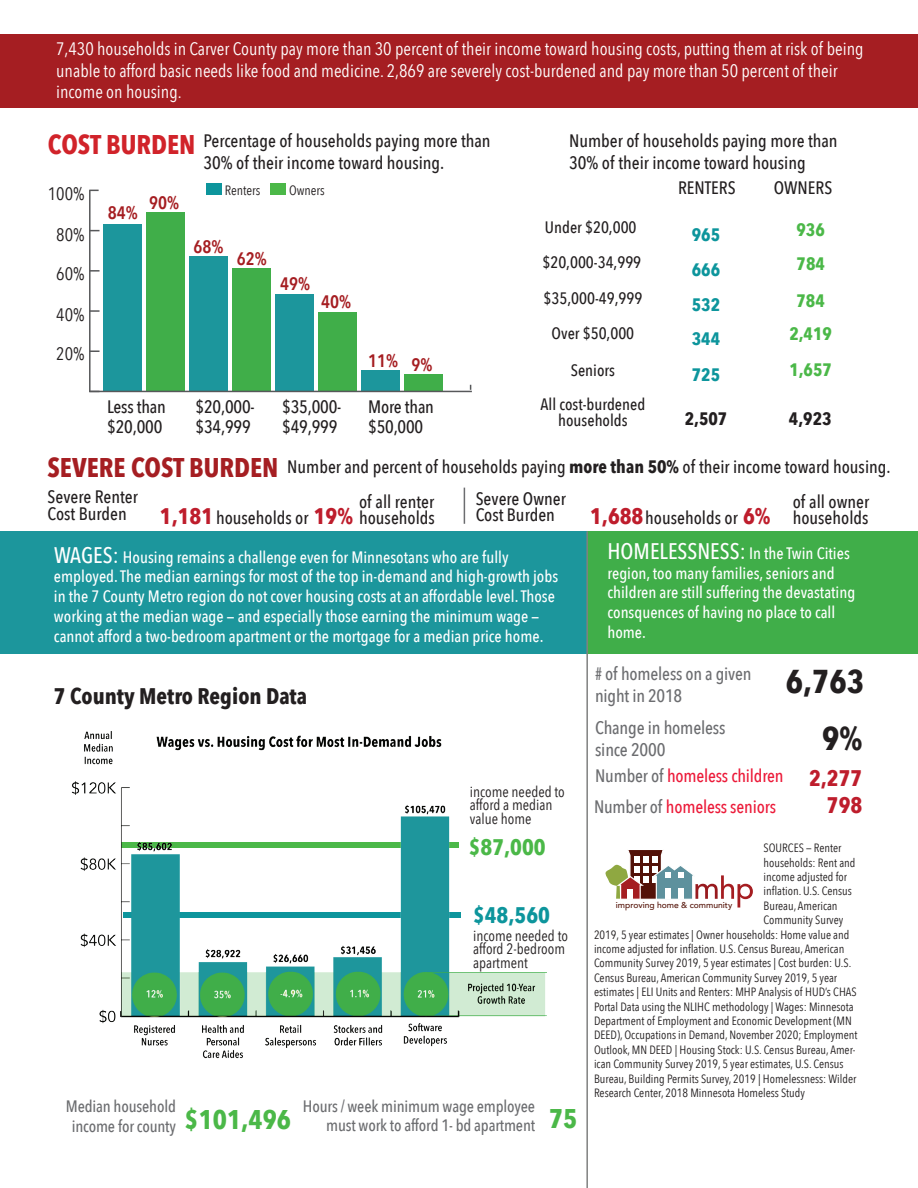
<style>
.page{position:relative;width:918px;height:1188px;background:#fff}
.page>*{position:absolute;margin:0;border:0;box-sizing:border-box;transform-origin:0 0}
.t1{font:700 33px "Avenir Next Condensed";color:#231f20}
.t2{font:700 27px "Avenir Next Condensed";color:#d1232a}
.t3{font:700 22.5px "Avenir Next Condensed";color:#231f20}
.t4{font:700 22.5px "Avenir Next Condensed";color:#be1d2c}
.t5{font:700 22.5px "Avenir Next Condensed";color:#0d959c}
.t6{font:700 22.5px "Avenir Next Condensed";color:#4bb848}
.t7{font:500 18.15px/21.5px "Avenir Next Condensed";letter-spacing:-.01em;color:#6c6d70}
.t8{font:500 18px/19.5px "Avenir Next Condensed";color:#231f20}
.t9{font:18px/21.6px "Avenir Next Condensed";color:#fff}
.t10{font:500 18px/30.3px "Avenir Next Condensed";letter-spacing:-.01em;color:#ec1a39}
.t11{font:500 18px/21.5px "Avenir Next Condensed";letter-spacing:-.01em;color:#6c6d70}
.t12{font:600 18px "Avenir Next Condensed";color:#a51d21}
.t13{font:700 18px/33.8px "Avenir Next Condensed";color:#4bb848}
.t14{font:18px/39.3px "Avenir Next Condensed";color:#231f20}
.t15{font:700 18px/35.1px "Avenir Next Condensed";color:#0d959c;text-align:justify}
.t16{font:700 18px "Avenir Next Condensed";color:#231f20}
.t17{font:500 16.5px/19.8px "Avenir Next Condensed";color:#fff}
.t18{font:500 16.5px/19.5px "Avenir Next Condensed";letter-spacing:-.01em;color:#6c6d70}
.t19{font:500 16.5px/35.4px "Avenir Next Condensed";color:#231f20;text-align:center}
.t20{font:15px/13.5px "Avenir Next Condensed";color:#231f20}
.t21{font:13.5px "Avenir Next Condensed";color:#231f20}
.t22{font:12px "Avenir Next Condensed";color:#231f20}
.t23{font:500 8.55px "Avenir";color:#531207}
.s1{font-weight:700;font-size:27px;color:#a51e22}
.s2{font-weight:700}
.s3{font-size:22.5px}
.s4{color:#6c6d70}
.s5{font-weight:700;font-size:22.5px;color:#be1d2c}
</style>
<div class="page">
<div style="left:404px;top:374px;width:39px;height:18px;background:#40ae49"></div>
<div style="left:361px;top:370px;width:39px;height:22px;background:#1c969c"></div>
<div style="left:318px;top:312px;width:39px;height:80px;background:#40ae49"></div>
<div style="left:275px;top:294px;width:39px;height:98px;background:#1c969c"></div>
<div style="left:232px;top:268px;width:39px;height:124px;background:#40ae49"></div>
<div style="left:189px;top:256px;width:39px;height:136px;background:#1c969c"></div>
<div style="left:147px;top:212px;width:38px;height:180px;background:#40ae49"></div>
<div style="left:104px;top:224px;width:38px;height:168px;background:#1c969c"></div>
<hr style="left:89px;top:190px;width:2px;height:202px;background:#57585a">
<svg style="left:90px;top:350px;width:10px;height:2px"></svg>
<svg style="left:90px;top:310px;width:10px;height:2px"></svg>
<svg style="left:90px;top:270px;width:10px;height:2px"></svg>
<hr style="left:89px;top:391px;width:383px;height:1px;background:#57585a">
<div style="left:206px;top:184px;width:16px;height:11px;background:#0d959c"></div>
<div style="left:270px;top:184px;width:16px;height:11px;background:#4bb848"></div>
<div style="left:0;top:34px;width:918px;height:74px;background:#a51e22"></div>
<div style="left:588px;top:531px;width:330px;height:122px;background:#40ae49"></div>
<div style="left:0;top:531px;width:586px;height:122px;background:#1c969c"></div>
<hr style="left:586px;top:531px;width:2px;height:657px;background:#808180">
<svg style="left:605px;top:850px;width:148px;height:58px"></svg>
<div style="left:628px;top:890px;width:5px;height:9px;background:#fff"></div>
<img style="left:72px;top:731px;width:474px;height:328px">
<hr style="left:464px;top:488px;width:1px;height:36px;background:#6c6d70">
<p class="t9" style="left:56px;top:37px;width:809px">7,430 households in Carver County pay more than 30 percent of their income toward housing costs, putting them at risk of being unable to afford basic needs like food and medicine. 2,869 are severely cost-burdened and pay more than 50 percent of their income on housing.</p>
<h2 class="t2" style="left:48px;top:128px;width:149px">COST BURDEN</h2>
<h3 class="t8" style="left:569px;top:130px;width:270px;line-height:21.6px">Number of households paying more than<br>30% of their income toward housing</h3>
<h3 class="t12" style="left:108px;top:198px;width:31px">84%</h3>
<h3 class="t8" style="left:204px;top:130px;width:289px;line-height:21.6px">Percentage of households paying more than<br>30% of their income toward housing.</h3>
<h3 class="t8" style="left:678px;top:178px;width:59px">RENTERS</h3>
<h3 class="t8" style="left:774px;top:178px;width:60px">OWNERS</h3>
<p class="t21" style="left:225px;top:179px;width:37px">Renters</p>
<p class="t21" style="left:289px;top:179px;width:37px">Owners</p>
<h3 class="t14" style="left:48px;top:173px;width:38px">100%</h3>
<h3 class="t14" style="left:56px;top:214px;width:30px">80%<br>60%</h3>
<h3 class="t14" style="left:56px;top:295px;width:30px;line-height:38.5px">40%<br>20%</h3>
<h3 class="t12" style="left:149px;top:187px;width:31px">90%</h3>
<h3 class="t19" style="left:542px;top:210px;width:101px">Under $20,000 $20,000-34,999 $35,000-49,999<br>Over $50,000</h3>
<h3 class="t19" style="left:541px;top:354px;width:106px;line-height:33.5px">Seniors<br>All cost-burdened</h3>
<h3 class="t19" style="left:558px;top:403px;width:71px">households</h3>
<h3 class="t8" style="left:48px;top:457px;width:845px"><span class="s1">SEVERE COST BURDEN</span> Number and percent of households paying <span class="s2">more than 50%</span> of their income toward housing.</h3>
<h3 class="t8" style="left:216px;top:508px;width:94px">households or</h3>
<h3 class="t13" style="left:796px;top:213px;width:30px">936<br>784</h3>
<h3 class="t13" style="left:789px;top:284px;width:44px;line-height:33px;text-align:center">784<br>2,419</h3>
<h3 class="t13" style="left:789px;top:353px;width:44px">1,657</h3>
<h3 class="t15" style="left:692px;top:217px;width:30px">965<br>666<br>532<br>344<br>725</h3>
<h3 class="t16" style="left:685px;top:407px;width:44px">2,507</h3>
<h3 class="t16" style="left:789px;top:408px;width:44px">4,923</h3>
<h3 class="t12" style="left:194px;top:231px;width:31px">68%</h3>
<h3 class="t12" style="left:237px;top:243px;width:31px">62%</h3>
<h3 class="t12" style="left:280px;top:268px;width:31px">49%</h3>
<h3 class="t12" style="left:321px;top:286px;width:31px">40%</h3>
<h3 class="t12" style="left:368px;top:345px;width:66px">11% 9%</h3>
<h3 class="t8" style="left:107px;top:397px;width:60px">Less than $20,000</h3>
<h3 class="t8" style="left:196px;top:397px;width:61px">$20,000- $34,999</h3>
<h3 class="t8" style="left:282px;top:397px;width:61px">$35,000- $49,999</h3>
<h3 class="t8" style="left:368px;top:397px;width:67px">More than $50,000</h3>
<h3 class="t8" style="left:48px;top:489px;width:92px;line-height:16.5px">Severe Renter<br>Cost Burden</h3>
<h3 class="t8" style="left:476px;top:490px;width:92px;line-height:16.5px">Severe Owner<br>Cost Burden</h3>
<h3 class="t8" style="left:359px;top:493px;width:77px;line-height:16.5px">of all renter households</h3>
<h3 class="t8" style="left:793px;top:493px;width:78px;line-height:16.5px">of all owner households</h3>
<h3 class="t4" style="left:314px;top:503px;width:41px">19%</h3>
<h3 class="t4" style="left:590px;top:503px;width:55px">1,688</h3>
<h3 class="t4" style="left:743px;top:503px;width:29px">6%</h3>
<h3 class="t4" style="left:160px;top:503px;width:55px">1,181</h3>
<h3 class="t8" style="left:645px;top:508px;width:94px">households or</h3>
<p class="t17" style="left:54px;top:547px;width:506px"><span class="s3">WAGES:</span> Housing remains a challenge even for Minnesotans who are fully employed. The median earnings for most of the top in-demand and high-growth jobs in the 7 County Metro region do not cover housing costs at an affordable level. Those working at the median wage — and especially those earning the minimum wage — cannot afford a two-bedroom apartment or the mortgage for a median price home.</p>
<h3 class="t3" style="left:54px;top:683px;width:255px">7 County Metro Region Data</h3>
<p class="t20" style="left:470px;top:784px;width:96px">income needed to afford a median value home</p>
<h3 class="t6" style="left:469px;top:833px;width:78px">$87,000</h3>
<h3 class="t5" style="left:473px;top:902px;width:78px">$48,560</h3>
<p class="t20" style="left:473px;top:928px;width:96px">income needed to afford 2-bedroom apartment</p>
<h3 class="t18" style="left:72px;top:1097px;width:221px;text-indent:-6px">Median household<br>income for county <sup>$101,496</sup></h3>
<h3 class="t18" style="left:326px;top:1096px;width:253px;text-indent:-23px">Hours / week minimum wage employee<br>must work to afford 1- bd apartment <sup>75</sup></h3>
<h3 class="t17" style="left:607px;top:543px;width:249px"><span class="s3">HOMELESSNESS:</span> In the Twin Cities region, too many families, seniors and children are still suffering the devastating consquences of having no place to call home.</h3>
<h3 class="t11" style="left:595px;top:663px;width:158px"># of homeless on a given night in 2018</h3>
<h1 class="t1" style="left:786px;top:662px;width:80px">6,763</h1>
<h3 class="t7" style="left:595px;top:717px;width:132px">Change in homeless since 2000</h3>
<h1 class="t1" style="left:822px;top:718px;width:42px">9%</h1>
<h3 class="t10" style="left:594px;top:761px;width:270px"><span class="s4">Number of</span> homeless children <span class="s5">2,277<br></span><span class="s4">Number of</span> homeless seniors</h3>
<h3 class="t4" style="left:827px;top:791px;width:37px">798</h3>
<p class="t22" style="left:764px;top:838px;width:80px">SOURCES — Renter</p>
<p class="t22" style="left:764px;top:852px;width:93px">households: Rent and</p>
<p class="t22" style="left:764px;top:867px;width:85px">income adjusted for</p>
<p class="t22" style="left:764px;top:881px;width:90px">inflation. U.S. Census</p>
<p class="t22" style="left:764px;top:895px;width:76px">Bureau, American</p>
<p class="t22" style="left:764px;top:910px;width:81px">Community Survey</p>
<p class="t22" style="left:594px;top:924px;width:257px">2019, 5 year estimates | Owner households: Home value and</p>
<p class="t22" style="left:594px;top:939px;width:252px">income adjusted for inflation. U.S. Census Bureau, American</p>
<p class="t22" style="left:594px;top:953px;width:259px">Community Survey 2019, 5 year estimates | Cost burden: U.S.</p>
<p class="t22" style="left:594px;top:967px;width:245px">Census Bureau, American Community Survey 2019, 5 year</p>
<p class="t22" style="left:594px;top:982px;width:264px">estimates | ELI Units and Renters: MHP Analysis of HUD’s CHAS</p>
<p class="t22" style="left:594px;top:996px;width:261px">Portal Data using the NLIHC methodology | Wages: Minnesota</p>
<p class="t22" style="left:594px;top:1011px;width:259px">Department of Employment and Economic Development (MN</p>
<p class="t22" style="left:594px;top:1025px;width:265px">DEED), Occupations in Demand, November 2020; Employment</p>
<p class="t22" style="left:594px;top:1039px;width:263px">Outlook, MN DEED | Housing Stock: U.S. Census Bureau, Amer-</p>
<p class="t22" style="left:594px;top:1054px;width:251px">ican Community Survey 2019, 5 year estimates, U.S. Census</p>
<p class="t22" style="left:594px;top:1068px;width:264px">Bureau, Building Permits Survey, 2019 | Homelessness: Wilder</p>
<p class="t22" style="left:594px;top:1083px;width:213px">Research Center, 2018 Minnesota Homeless Study</p>
<p class="t23" style="left:616px;top:898px;width:118px">improving home &amp; community</p>
</div>
